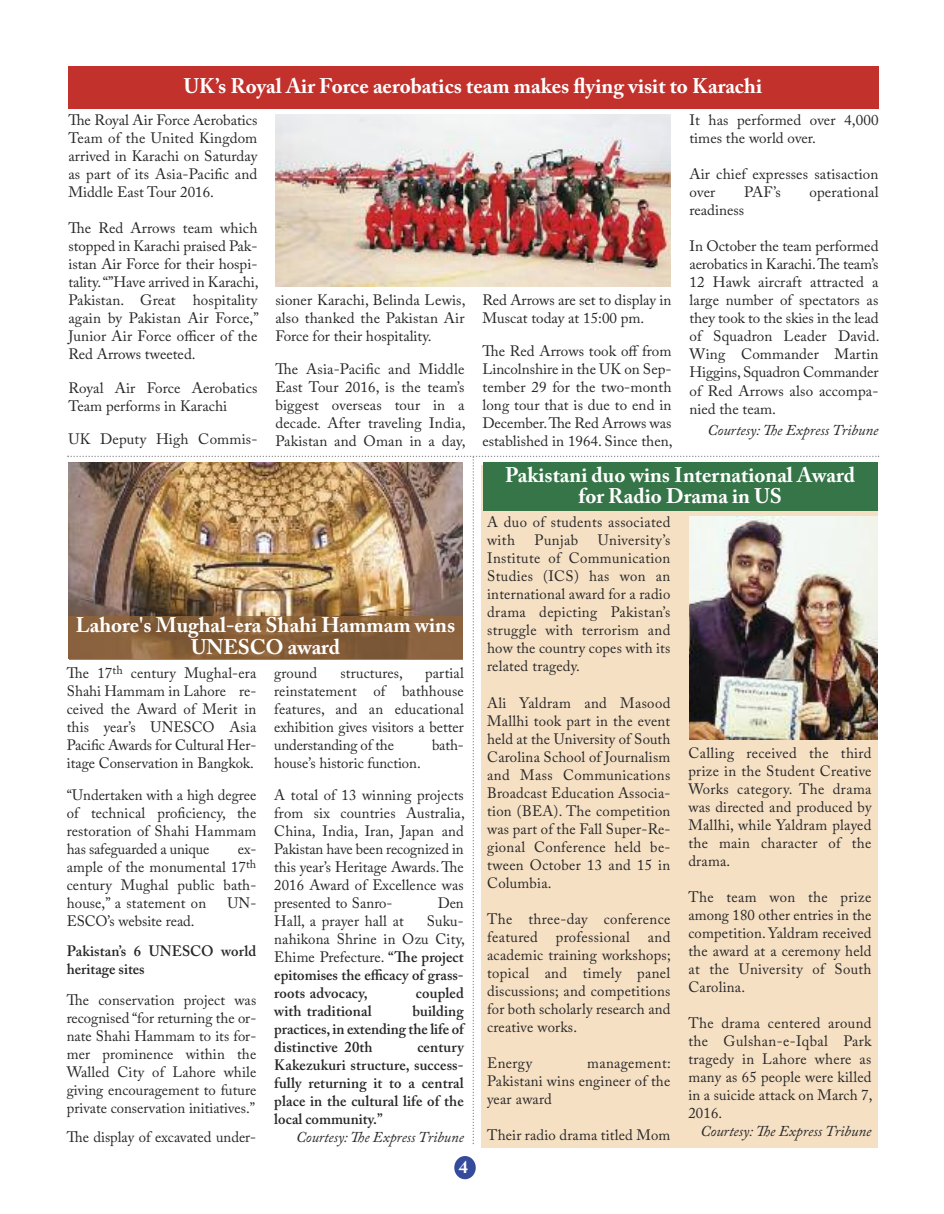
<style>
.page{position:relative;width:944px;height:1214px;background:#fff}
.page>*{position:absolute;margin:0;border:0;box-sizing:border-box;transform-origin:0 0}
.t1{font:700 21px/22.5px "Adobe Caslon Pro";color:#fff;text-align:center}
.t2{font:700 18px "Adobe Caslon Pro";color:#fff}
.t3{font:15px/18px "Adobe Caslon Pro";letter-spacing:.01em;color:#272627;text-align:justify}
.t4{font:600 15px/18px "Adobe Caslon Pro";letter-spacing:.01em;color:#272627;text-align:justify}
.t5{font:italic 15px "Adobe Caslon Pro";color:#272627}
.s1{font-weight:400}
</style>
<div class="page">
<div style="left:454px;top:1156px;width:22px;height:23px;background:#354a9b;border-radius:50%"></div>
<div style="left:68px;top:67px;width:810px;height:42px;background:#c2312c"></div>
<svg style="left:67px;top:455px;width:812px;height:689px"></svg>
<img style="left:69px;top:462px;width:394px;height:196px">
<hr style="left:69px;top:658px;width:393px;height:2px;background:#a78363">
<img style="left:69px;top:616px;width:393px;height:42px">
<img style="left:275px;top:114px;width:395px;height:172px">
<div style="left:483px;top:462px;width:394px;height:49px;background:#357547"></div>
<img style="left:689px;top:517px;width:188px;height:222px">
<h1 class="t1" style="left:184px;top:77px;width:579px">UK’s Royal Air Force aerobatics team makes flying visit to Karachi</h1>
<p class="t3" style="left:68px;top:113px;width:190px">The Royal Air Force Aerobatics Team of the United Kingdom arrived in Karachi on Saturday as part of its Asia-Pacific and Middle East Tour 2016.</p>
<p class="t3" style="left:68px;top:221px;width:192px">The Red Arrows team which stopped in Karachi praised Pak&shy;istan Air Force for their hospi&shy;tality.“”Have arrived in Karachi, Pakistan. Great hospitality again by Pakistan Air Force,” Junior Air Force officer of the Red Arrows tweeted.</p>
<p class="t3" style="left:68px;top:380px;width:190px">Royal Air Force Aerobatics<br>Team performs in Karachi</p>
<p class="t3" style="left:68px;top:431px;width:190px">UK Deputy High Commis-</p>
<p class="t3" style="left:275px;top:292px;width:191px">sioner Karachi, Belinda Lewis, also thanked the Pakistan Air Force for their hospitality.</p>
<p class="t3" style="left:275px;top:361px;width:191px">The Asia-Pacific and Middle East Tour 2016, is the team’s biggest overseas tour in a decade. After traveling India, Pakistan and Oman in a day,</p>
<h1 class="t1" style="left:76px;top:616px;width:381px">Lahore's Mughal-era Shahi Hammam wins<br>UNESCO award</h1>
<p class="t3" style="left:67px;top:666px;width:191px">The 17<sup>th</sup> century Mughal-era Shahi Hammam in Lahore re&shy;ceived the Award of Merit in this year’s UNESCO Asia Pacific Awards for Cultural Her&shy;itage Conservation in Bangkok.</p>
<p class="t3" style="left:67px;top:787px;width:191px">“Undertaken with a high degree of technical proficiency, the restoration of Shahi Hammam has safeguarded a unique</p>
<p class="t3" style="left:67px;top:841px;width:191px;text-indent:171px">ex&shy;ample of the monumental 17<sup>th </sup>century Mughal public bath&shy;house,” a statement on</p>
<p class="t3" style="left:227px;top:895px;width:30px">UN-</p>
<p class="t3" style="left:67px;top:913px;width:129px">ESCO’s website read.</p>
<p class="t4" style="left:67px;top:943px;width:191px">Pakistan’s 6 UNESCO world heritage sites</p>
<p class="t3" style="left:67px;top:993px;width:191px">The conservation project was recognised “for returning the or&shy;nate Shahi Hammam to its for&shy;mer prominence within the Walled City of Lahore while giving encouragement to future private conservation initiatives.”</p>
<p class="t3" style="left:67px;top:1129px;width:191px">The display of excavated under-</p>
<p class="t3" style="left:274px;top:666px;width:44px">ground</p>
<p class="t3" style="left:340px;top:666px;width:64px">structures,</p>
<p class="t3" style="left:274px;top:666px;width:191px;text-indent:151px">partial reinstatement of bathhouse features, and an educational exhibition gives visitors a better understanding of the</p>
<p class="t3" style="left:432px;top:738px;width:33px">bath-</p>
<p class="t3" style="left:274px;top:749px;width:191px;line-height:31.5px">house’s historic function.<br>A total of 13 winning projects</p>
<p class="t3" style="left:274px;top:805px;width:192px">from six countries Australia, China, India, Iran, Japan and Pakistan have been recognized in this year’s Heritage Awards.The 2016 Award of Excellence was presented to Sanro-</p>
<p class="t3" style="left:438px;top:895px;width:28px">Den</p>
<p class="t4" style="left:274px;top:913px;width:192px;text-indent:152px"><span class="s1">Suku&shy;nahikona Shrine in Ozu City, Ehime Prefecture.</span> “The project epitomises the efficacy of grass&shy;roots advocacy,</p>
<p class="t3" style="left:274px;top:913px;width:131px">Hall, a prayer hall at</p>
<p class="t4" style="left:416px;top:985px;width:49px">coupled</p>
<p class="t4" style="left:274px;top:1003px;width:99px">with traditional</p>
<p class="t4" style="left:274px;top:1003px;width:191px;text-indent:138px">building practices, in extending the life of distinctive 20th</p>
<p class="t4" style="left:274px;top:1039px;width:191px;text-indent:143px">century Kakezukuri structure, success&shy;fully returning it to a central place in the cultural life of the local community.”</p>
<p class="t5" style="left:296px;top:1131px;width:169px">Courtesy:The Express Tribune</p>
<p class="t2" style="left:459px;top:1159px;width:10px">4</p>
<p class="t3" style="left:482px;top:292px;width:190px">Red Arrows are set to display in<br>Muscat today at 15:00 pm.</p>
<p class="t3" style="left:482px;top:343px;width:191px">The Red Arrows took off from Lincolnshire in the UK on Sep&shy;tember 29 for the two-month long tour that is due to end in December.The Red Arrows was established in 1964. Since then,</p>
<p class="t3" style="left:689px;top:113px;width:190px">It has performed over 4,000 times the world over.</p>
<p class="t3" style="left:689px;top:167px;width:190px">Air chief expresses satisaction over</p>
<p class="t3" style="left:744px;top:185px;width:38px">PAF’s</p>
<p class="t3" style="left:809px;top:185px;width:71px">operational</p>
<p class="t3" style="left:689px;top:203px;width:56px">readiness</p>
<p class="t3" style="left:689px;top:239px;width:191px">In October the team performed aerobatics in Karachi.The team’s 12 Hawk aircraft attracted a large number of spectators as they took to the skies in the lead of Squadron Leader David.<br>Wing Commander Martin Higgins,Squadron Commander of Red Arrows also accompa&shy;nied the team.</p>
<p class="t5" style="left:707px;top:424px;width:172px">Courtesy:The Express Tribune</p>
<h1 class="t1" style="left:505px;top:467px;width:351px;line-height:21px">Pakistani duo wins International Award for Radio Drama in US</h1>
<p class="t3" style="left:487px;top:515px;width:185px">A duo of students associated with</p>
<p class="t3" style="left:487px;top:533px;width:185px;text-indent:111px">University’s Institute of Communication Studies (ICS) has won an international award for a radio drama depicting Pakistan’s struggle with terrorism and how the country copes with its related tragedy.</p>
<p class="t3" style="left:487px;top:695px;width:185px">Ali Yaldram and Masood Mallhi took part in the event held at the University of South Carolina School of Journalism and Mass Communications Broadcast Education Associa&shy;tion (BEA). The competition was part of the Fall Super-Re&shy;gional Conference held be&shy;tween October 13 and 15 in Columbia.</p>
<p class="t3" style="left:487px;top:911px;width:185px">The three-day conference featured professional and academic training workshops; topical and timely panel discussions; and competitions for both scholarly research and creative works.</p>
<p class="t3" style="left:487px;top:1055px;width:47px">Energy</p>
<p class="t3" style="left:534px;top:533px;width:45px">Punjab</p>
<p class="t3" style="left:487px;top:1055px;width:185px;text-indent:100px">management:<br>Pakistani wins engineer of the year award</p>
<p class="t3" style="left:487px;top:1127px;width:185px">Their radio drama titled Mom</p>
<p class="t3" style="left:688px;top:745px;width:185px">Calling received the third prize in the Student Creative Works category. The drama was directed and produced by Mallhi, while Yaldram played the main character of the drama.</p>
<p class="t3" style="left:688px;top:889px;width:185px">The team won the prize among 180 other entries in the competition.Yaldram received the award at a ceremony held at the University of South Carolina.</p>
<p class="t3" style="left:688px;top:1015px;width:186px">The drama centered around the Gulshan-e-Iqbal Park tragedy in Lahore where as many as 65 people were killed in a suicide attack on March 7, 2016.</p>
<p class="t5" style="left:700px;top:1126px;width:172px">Courtesy: The Express Tribune</p>
</div>
